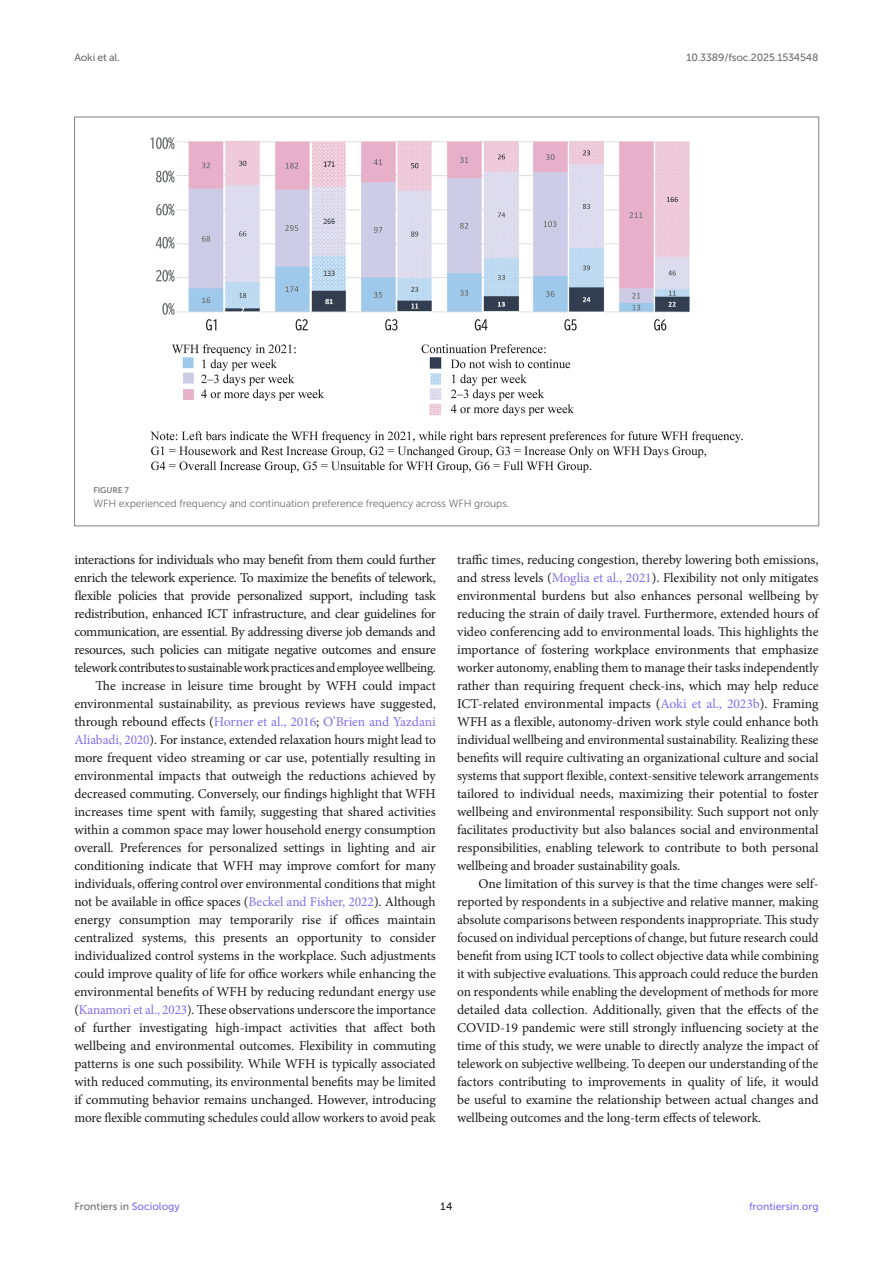
<style>
.page{position:relative;width:893px;height:1263px;background:#fff}
.page>*{position:absolute;margin:0;border:0;box-sizing:border-box;transform-origin:0 0}
.TEXT{font:13.5px/18px "Minion Pro";letter-spacing:-.01em;color:#1b1c1b;text-align:justify}
.FIG_LEG{font:10.5px "Museo Sans 300";letter-spacing:-.01em;color:#706f70}
.t1{font:10.5px "Museo Sans 500";letter-spacing:-.015em;color:#706f70}
.t2{font:10.5px "Museo Sans 500";color:#856df0}
.t3{font:10.5px "Museo Sans 500";color:#1b1c1b}
.FIG_HD{font:8.25px "Museo Sans 700";letter-spacing:-.01em;color:#7e7f7f}
.s1{color:#856df0}
</style>
<div class="page">
<img style="left:150px;top:137px;width:593px;height:336px">
<p class="t1" style="left:74px;top:51px;width:47px">Aoki et al.</p>
<p class="t1" style="left:686px;top:51px;width:133px">10.3389/fsoc.2025.1534548</p>
<p class="FIG_HD" style="left:94px;top:486px;width:37px">FIGURE 7</p>
<p class="FIG_LEG" style="left:94px;top:498px;width:417px">WFH experienced frequency and continuation preference frequency across WFH groups.</p>
<p class="TEXT" style="left:74px;top:551px;width:363px">interactions for individuals who may benefit from them could further enrich the telework experience. To maximize the benefits of telework, flexible policies that provide personalized support, including task redistribution, enhanced ICT infrastructure, and clear guidelines for communication, are essential. By addressing diverse job demands and resources, such policies can mitigate negative outcomes and ensure telework contributes to sustainable work practices and employee wellbeing.</p>
<p class="TEXT" style="left:74px;top:677px;width:363px;text-indent:21px">The increase in leisure time brought by WFH could impact environmental sustainability, as previous reviews have suggested, through rebound effects (<span class="s1">Horner et al., 2016</span>; <span class="s1">O’Brien and Yazdani Aliabadi, 2020</span>). For instance, extended relaxation hours might lead to more frequent video streaming or car use, potentially resulting in environmental impacts that outweigh the reductions achieved by decreased commuting. Conversely, our findings highlight that WFH increases time spent with family, suggesting that shared activities within a common space may lower household energy consumption overall. Preferences for personalized settings in lighting and air conditioning indicate that WFH may improve comfort for many individuals, offering control over environmental conditions that might not be available in office spaces (<span class="s1">Beckel and Fisher, 2022</span>). Although energy consumption may temporarily rise if offices maintain centralized systems, this presents an opportunity to consider individualized control systems in the workplace. Such adjustments could improve quality of life for office workers while enhancing the environmental benefits of WFH by reducing redundant energy use (<span class="s1">Kanamori et al., 2023</span>). These observations underscore the importance of further investigating high-impact activities that affect both wellbeing and environmental outcomes. Flexibility in commuting patterns is one such possibility. While WFH is typically associated with reduced commuting, its environmental benefits may be limited if commuting behavior remains unchanged. However, introducing more flexible commuting schedules could allow workers to avoid peak</p>
<p class="TEXT" style="left:457px;top:551px;width:363px">traffic times, reducing congestion, thereby lowering both emissions, and stress levels (<span class="s1">Moglia et al., 2021</span>). Flexibility not only mitigates environmental burdens but also enhances personal wellbeing by reducing the strain of daily travel. Furthermore, extended hours of video conferencing add to environmental loads. This highlights the importance of fostering workplace environments that emphasize worker autonomy, enabling them to manage their tasks independently rather than requiring frequent check-ins, which may help reduce ICT-related environmental impacts (<span class="s1">Aoki et al., 2023b</span>). Framing WFH as a flexible, autonomy-driven work style could enhance both individual wellbeing and environmental sustainability. Realizing these benefits will require cultivating an organizational culture and social systems that support flexible, context-sensitive telework arrangements tailored to individual needs, maximizing their potential to foster wellbeing and environmental responsibility. Such support not only facilitates productivity but also balances social and environmental responsibilities, enabling telework to contribute to both personal wellbeing and broader sustainability goals.</p>
<p class="TEXT" style="left:457px;top:875px;width:363px;text-indent:21px">One limitation of this survey is that the time changes were self&shy;reported by respondents in a subjective and relative manner, making absolute comparisons between respondents inappropriate. This study focused on individual perceptions of change, but future research could benefit from using ICT tools to collect objective data while combining it with subjective evaluations. This approach could reduce the burden on respondents while enabling the development of methods for more detailed data collection. Additionally, given that the effects of the COVID-19 pandemic were still strongly influencing society at the time of this study, we were unable to directly analyze the impact of telework on subjective wellbeing. To deepen our understanding of the factors contributing to improvements in quality of life, it would be useful to examine the relationship between actual changes and wellbeing outcomes and the long-term effects of telework.</p>
<p class="t1" style="left:74px;top:1200px;width:107px">Frontiers in <span class="s1">Sociology</span></p>
<p class="t3" style="left:441px;top:1200px;width:13px">14</p>
<p class="t2" style="left:749px;top:1200px;width:71px">frontiersin.org</p>
</div>
